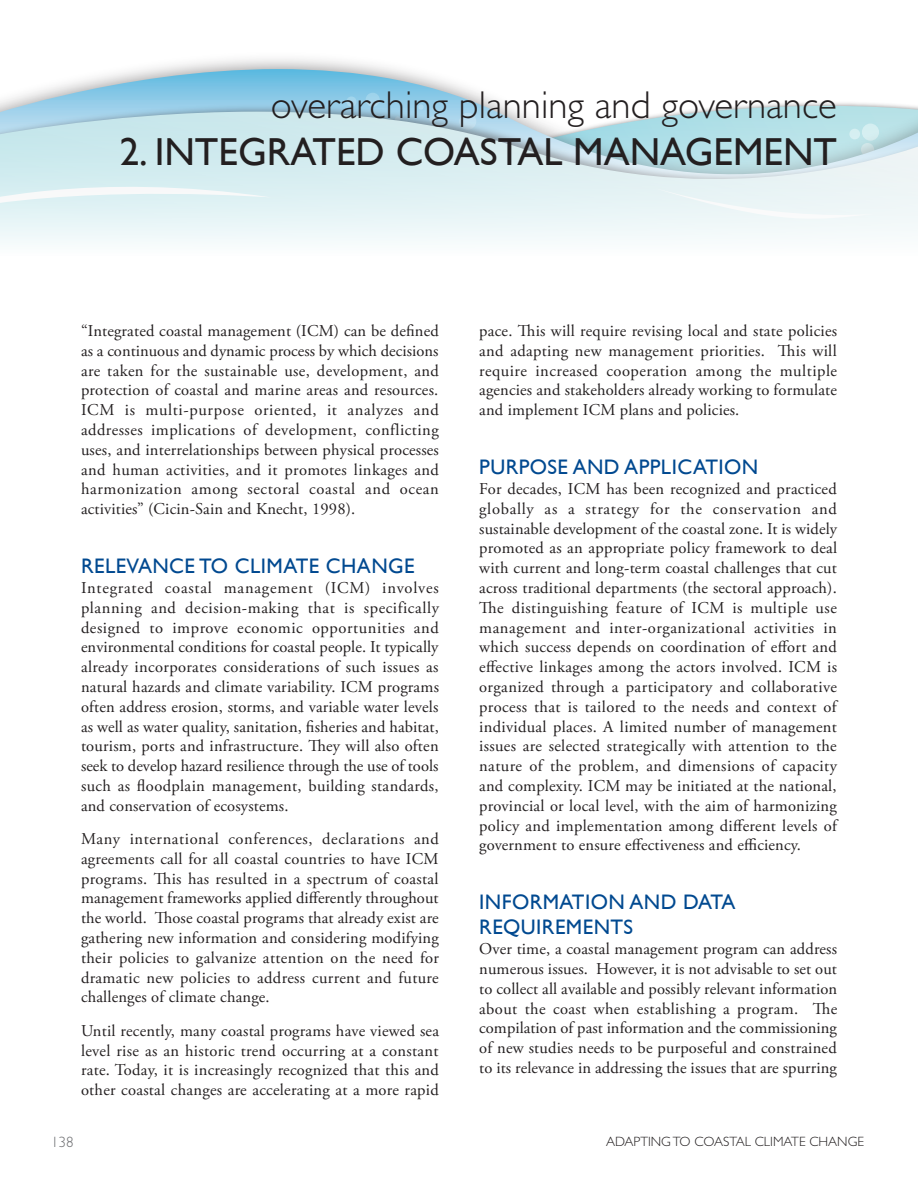
<style>
.page{position:relative;width:918px;height:1188px;background:#fff}
.page>*{position:absolute;margin:0;border:0;box-sizing:border-box;transform-origin:0 0}
.t1{font:300 39px "Gill Sans Std";color:#231f20}
.t2{font:39px "Gill Sans";color:#231f20}
.t3{font:21px/25.2px "Gill Sans";letter-spacing:.02em;color:#014990}
.t4{font:16.5px/19.8px "Adobe Garamond Pro";letter-spacing:.01em;color:#231f20;text-align:justify}
.t5{font:300 15px "Gill Sans Std";color:#6c6d70}
.t6{font:300 13.5px "Gill Sans Std";color:#231f20}
</style>
<div class="page">
<svg style="left:0;top:69px;width:828px;height:33px"></svg>
<div style="left:366px;top:93px;width:14px;height:14px;background:#a2d5ec;border-radius:50%"></div>
<div style="left:346px;top:96px;width:10px;height:11px;background:#a3d5ec;border-radius:50%"></div>
<img style="left:0;top:102px;width:918px;height:10px">
<svg style="left:0;top:112px;width:918px;height:141px"></svg>
<svg style="left:0;top:171px;width:272px;height:37px;background:#ddf0f2"></svg>
<div style="left:652px;top:187px;width:223px;height:40px;background:#ecf5f7"></div>
<p class="t1" style="left:271px;top:83px;width:568px">overarching planning and governance</p>
<p class="t2" style="left:120px;top:129px;width:719px">2. INTEGRATED COASTAL MANAGEMENT</p>
<h1 class="t4" style="left:81px;top:321px;width:359px">“Integrated coastal management (ICM) can be defined as a continuous and dynamic process by which decisions are taken for the sustainable use, development, and protection of coastal and marine areas and resources.<br>ICM is multi-purpose oriented, it analyzes and addresses implications of development, conflicting uses, and interrelationships between physical processes and human activities, and it promotes linkages and harmonization among sectoral coastal and ocean activities” (Cicin-Sain and Knecht, 1998).</h1>
<h1 class="t3" style="left:81px;top:553px;width:335px">RELEVANCE TO CLIMATE CHANGE</h1>
<h1 class="t4" style="left:81px;top:578px;width:360px">Integrated coastal management (ICM) involves planning and decision-making that is specifically designed to improve economic opportunities and environmental conditions for coastal people. It typically already incorporates considerations of such issues as natural hazards and climate variability. ICM programs often address erosion, storms, and variable water levels as well as water quality, sanitation, fisheries and habitat, tourism, ports and infrastructure. They will also often seek to develop hazard resilience through the use of tools such as floodplain management, building standards, and conservation of ecosystems.</h1>
<h1 class="t4" style="left:81px;top:829px;width:360px">Many international conferences, declarations and agreements call for all coastal countries to have ICM programs. This has resulted in a spectrum of coastal management frameworks applied differently throughout the world. Those coastal programs that already exist are gathering new information and considering modifying their policies to galvanize attention on the need for dramatic new policies to address current and future challenges of climate change.</h1>
<h1 class="t4" style="left:81px;top:1021px;width:360px">Until recently, many coastal programs have viewed sea level rise as an historic trend occurring at a constant rate. Today, it is increasingly recognized that this and other coastal changes are accelerating at a more rapid</h1>
<h2 class="t4" style="left:479px;top:321px;width:360px">pace. This will require revising local and state policies and adapting new management priorities. This will require increased cooperation among the multiple agencies and stakeholders already working to formulate and implement ICM plans and policies.</h2>
<h2 class="t3" style="left:479px;top:454px;width:281px">PURPOSE AND APPLICATION</h2>
<h2 class="t4" style="left:479px;top:479px;width:359px">For decades, ICM has been recognized and practiced globally as a strategy for the conservation and sustainable development of the coastal zone. It is widely promoted as an appropriate policy framework to deal with current and long-term coastal challenges that cut across traditional departments (the sectoral approach).<br>The distinguishing feature of ICM is multiple use management and inter-organizational activities in which success depends on coordination of effort and effective linkages among the actors involved. ICM is organized through a participatory and collaborative process that is tailored to the needs and context of individual places. A limited number of management issues are selected strategically with attention to the nature of the problem, and dimensions of capacity and complexity. ICM may be initiated at the national, provincial or local level, with the aim of harmonizing policy and implementation among different levels of government to ensure effectiveness and efficiency.</h2>
<h2 class="t3" style="left:479px;top:889px;width:258px">INFORMATION AND DATA<br>REQUIREMENTS</h2>
<h2 class="t4" style="left:479px;top:940px;width:360px">Over time, a coastal management program can address numerous issues. However, it is not advisable to set out to collect all available and possibly relevant information about the coast when establishing a program. The compilation of past information and the commissioning of new studies needs to be purposeful and constrained to its relevance in addressing the issues that are spurring</h2>
<p class="t5" style="left:51px;top:1134px;width:24px">138</p>
<p class="t6" style="left:606px;top:1134px;width:259px">ADAPTING TO COASTAL CLIMATE CHANGE</p>
</div>
